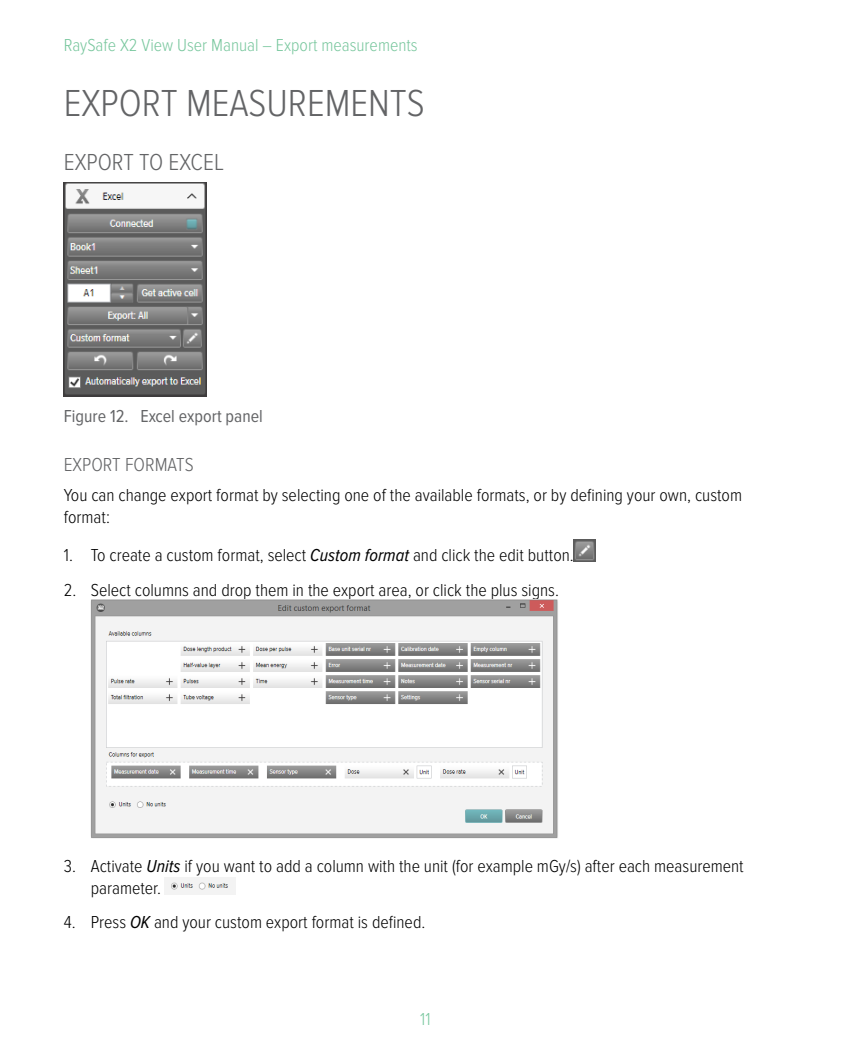
<style>
.page{position:relative;width:851px;height:1063px;background:#fff}
.page>*{position:absolute;margin:0;border:0;box-sizing:border-box;transform-origin:0 0}
.t1{font:300 39px "Proxima Nova Cond";color:#636466}
.t2{font:300 24px "Proxima Nova Cond";color:#636466}
.t3{font:300 19.5px "Proxima Nova Cond";color:#636466}
.t4{font:300 18px/21.6px "Proxima Nova Cond";color:#000}
.t5{font:300 18px "Proxima Nova Cond";color:#79c79e}
.t6{font:18px "Proxima Nova Cond";color:#636466}
.s1{font-weight:400;font-style:italic}
</style>
<div class="page">
<img style="left:64px;top:182px;width:142px;height:214px">
<img style="left:573px;top:539px;width:22px;height:22px">
<img style="left:91px;top:599px;width:467px;height:239px">
<img style="left:165px;top:878px;width:71px;height:16px">
<p class="t5" style="left:64px;top:35px;width:355px">RaySafe X2 View User Manual – Export measurements</p>
<h1 class="t1" style="left:64px;top:81px;width:362px">EXPORT MEASUREMENTS</h1>
<h2 class="t2" style="left:64px;top:149px;width:162px">EXPORT TO EXCEL</h2>
<p class="t6" style="left:64px;top:406px;width:200px">Figure 12. Excel export panel</p>
<p class="t3" style="left:64px;top:454px;width:131px">EXPORT FORMATS</p>
<p class="t4" style="left:64px;top:485px;width:679px">You can change export format by selecting one of the available formats, or by defining your own, custom format:</p>
<p class="t4" style="left:64px;top:545px;width:511px">1. To create a custom format, select <span class="s1">Custom format</span> and click the edit button.</p>
<p class="t4" style="left:64px;top:579px;width:496px">2. Select columns and drop them in the export area, or click the plus signs.</p>
<p class="t4" style="left:91px;top:856px;width:654px;text-indent:-27px">3. Activate <span class="s1">Units</span> if you want to add a column with the unit (for example mGy/s) after each measurement parameter.</p>
<p class="t4" style="left:64px;top:912px;width:363px">4. Press <span class="s1">OK</span> and your custom export format is defined.</p>
<p class="t5" style="left:420px;top:1009px;width:12px">11</p>
</div>
